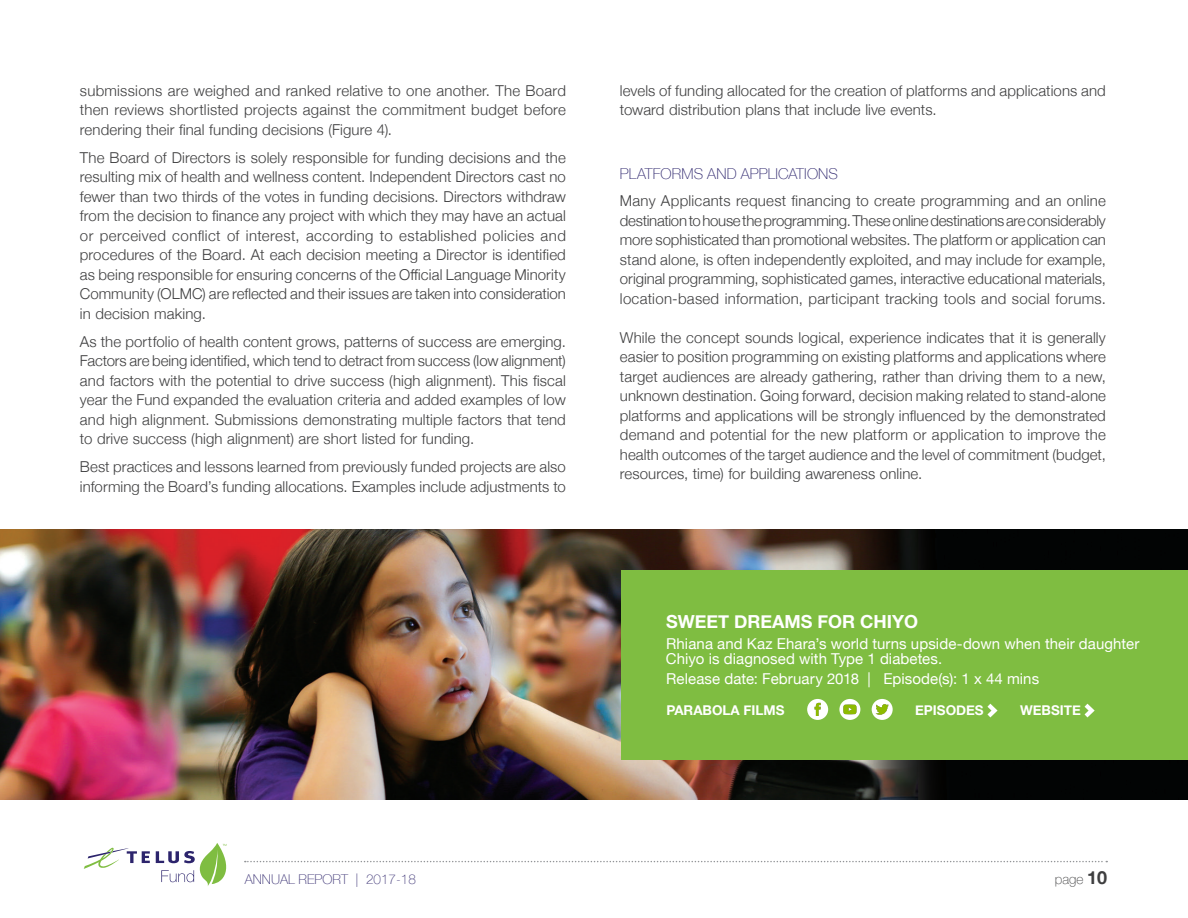
<style>
.page{position:relative;width:1188px;height:918px;background:#fff}
.page>*{position:absolute;margin:0;border:0;box-sizing:border-box;transform-origin:0 0}
.ProjectBanner_Captio{font:700 18px "Helvetica Neue";color:#fff}
.Body{font:300 15px/19.5px "Helvetica Neue";letter-spacing:.005em;color:#3e3e3f;text-align:justify}
.ProjectBanner_Captio-2{font:15px/15px "Helvetica Neue";letter-spacing:.005em;color:#fff}
.Subhead_level_3{font:100 15px "Helvetica Neue";letter-spacing:.01em;color:#2c246c}
.ProjectBanner_Produc{font:700 13.5px "Helvetica Neue";color:#fff}
.t1{font:100 13.5px "Helvetica Neue";color:#3c3375}
.t2{font:100 13.5px "Helvetica Neue";color:#3e3e3f}
.s1{font-weight:700;font-size:18px}
</style>
<div class="page">
<img style="left:0;top:529px;width:1188px;height:270px">
<div style="left:621px;top:570px;width:567px;height:190px;background:#7fbd41"></div>
<div style="left:807px;top:699px;width:21px;height:21px;background:#fff;border-radius:50%"></div>
<svg style="left:815px;top:703px;width:6px;height:13px"></svg>
<svg style="left:839px;top:699px;width:21px;height:21px"></svg>
<svg style="left:843px;top:705px;width:13px;height:9px"></svg>
<div style="left:872px;top:699px;width:21px;height:21px;background:#fff;border-radius:50%"></div>
<svg style="left:876px;top:704px;width:13px;height:11px"></svg>
<svg style="left:987px;top:704px;width:11px;height:13px"></svg>
<svg style="left:1085px;top:704px;width:10px;height:13px"></svg>
<svg style="left:245px;top:861px;width:862px;height:1px"></svg>
<svg style="left:84px;top:848px;width:66px;height:21px"></svg>
<svg style="left:156px;top:843px;width:71px;height:43px"></svg>
<p class="Body" style="left:80px;top:79px;width:488px">submissions are weighed and ranked relative to one another. The Board then reviews shortlisted projects against the commitment budget before rendering their final funding decisions (Figure 4).</p>
<p class="Body" style="left:80px;top:146px;width:488px">The Board of Directors is solely responsible for funding decisions and the resulting mix of health and wellness content. Independent Directors cast no fewer than two thirds of the votes in funding decisions. Directors withdraw from the decision to finance any project with which they may have an actual or perceived conflict of interest, according to established policies and procedures of the Board. At each decision meeting a Director is identified as being responsible for ensuring concerns of the Official Language Minority Community (OLMC) are reflected and their issues are taken into consideration in decision making.</p>
<p class="Body" style="left:80px;top:331px;width:488px">As the portfolio of health content grows, patterns of success are emerging.<br>Factors are being identified, which tend to detract from success (low alignment) and factors with the potential to drive success (high alignment). This fiscal year the Fund expanded the evaluation criteria and added examples of low and high alignment. Submissions demonstrating multiple factors that tend to drive success (high alignment) are short listed for funding.</p>
<p class="Body" style="left:80px;top:456px;width:488px">Best practices and lessons learned from previously funded projects are also informing the Board’s funding allocations. Examples include adjustments to</p>
<p class="Body" style="left:620px;top:79px;width:487px">levels of funding allocated for the creation of platforms and applications and toward distribution plans that include live events.</p>
<p class="Subhead_level_3" style="left:620px;top:162px;width:220px">PLATFORMS AND APPLICATIONS</p>
<p class="Body" style="left:620px;top:190px;width:488px">Many Applicants request financing to create programming and an online destination to house the programming. These online destinations are considerably more sophisticated than promotional websites. The platform or application can stand alone, is often independently exploited, and may include for example, original programming, sophisticated games, interactive educational materials, location-based information, participant tracking tools and social forums.</p>
<p class="Body" style="left:620px;top:326px;width:488px">While the concept sounds logical, experience indicates that it is generally easier to position programming on existing platforms and applications where target audiences are already gathering, rather than driving them to a new, unknown destination. Going forward, decision making related to stand-alone platforms and applications will be strongly influenced by the demonstrated demand and potential for the new platform or application to improve the health outcomes of the target audience and the level of commitment (budget, resources, time) for building awareness online.</p>
<p class="ProjectBanner_Captio" style="left:666px;top:608px;width:254px">SWEET DREAMS FOR CHIYO</p>
<p class="ProjectBanner_Captio-2" style="left:666px;top:637px;width:475px">Rhiana and Kaz Ehara’s world turns upside-down when their daughter<br>Chiyo is diagnosed with Type 1 diabetes.</p>
<p class="ProjectBanner_Captio-2" style="left:666px;top:672px;width:375px">Release date: February 2018 | Episode(s): 1 x 44 mins</p>
<p class="ProjectBanner_Produc" style="left:666px;top:699px;width:120px">PARABOLA FILMS</p>
<p class="ProjectBanner_Produc" style="left:915px;top:699px;width:70px">EPISODES</p>
<p class="ProjectBanner_Produc" style="left:1020px;top:699px;width:62px">WEBSITE</p>
<p class="t1" style="left:245px;top:869px;width:173px">ANNUAL REPORT | 2017-18</p>
<p class="t2" style="left:1055px;top:869px;width:54px">page <span class="s1">10</span></p>
</div>
